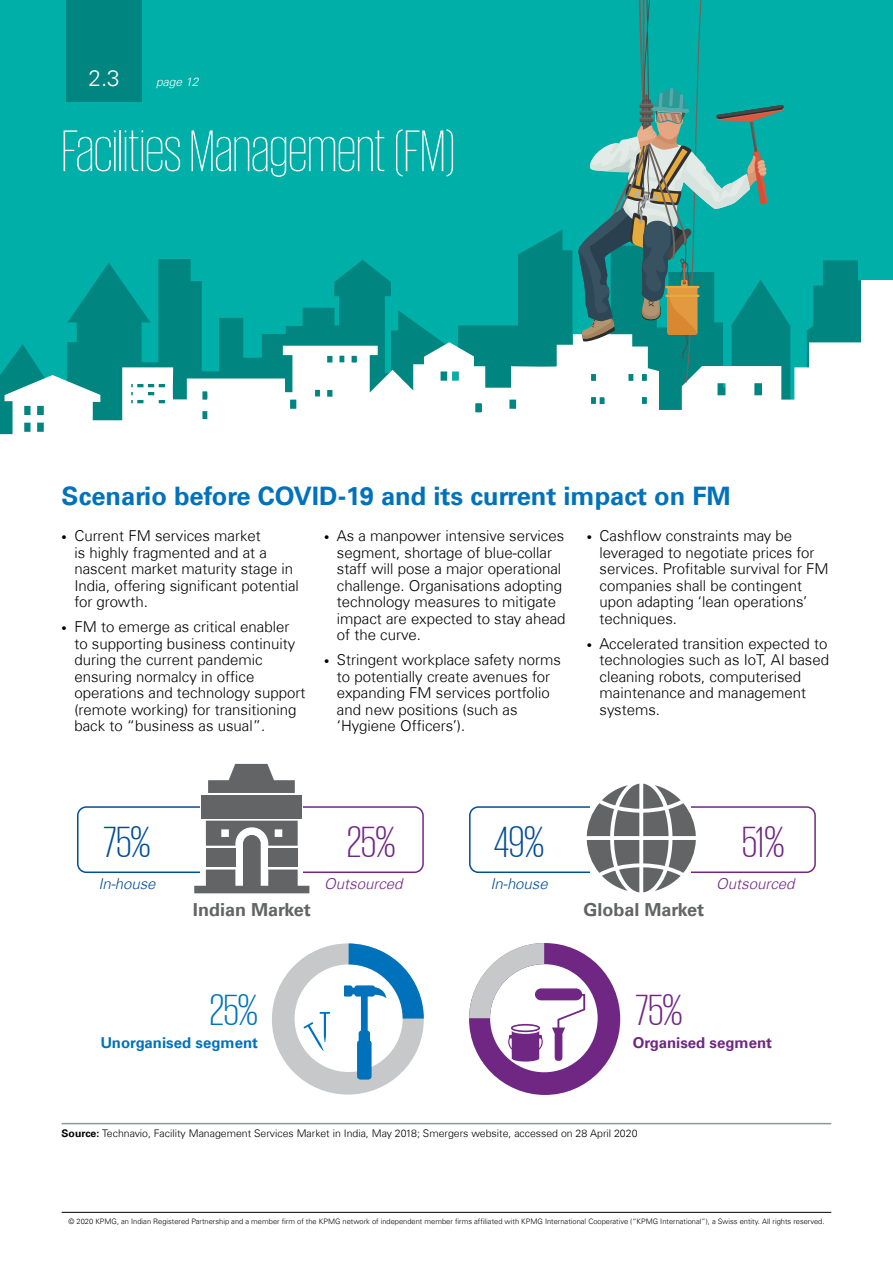
<style>
.page{position:relative;width:893px;height:1263px;background:#fff}
.page>*{position:absolute;margin:0;border:0;box-sizing:border-box;transform-origin:0 0}
.t1{font:200 60px "KPMG";color:#fff}
.t2{font:300 45px "KPMG";color:#702784}
.t3{font:300 45px "KPMG";color:#004e98}
.t4{font:300 45px "KPMG";color:#0072bc}
.t5{font:700 25.5px "Universfor KPMG";color:#0072bc}
.t6{font:300 22.5px "Universfor KPMG";color:#fff}
.t7{font:700 18px "Universfor KPMG";color:#636466}
.t8{font:300 15px/16.5px "Universfor KPMG";color:#000}
.t9{font:italic 300 15px "Universfor KPMG";color:#702784}
.t10{font:700 15px "Universfor KPMG";color:#0072bc}
.t11{font:italic 300 15px "Universfor KPMG";letter-spacing:-.005em;color:#004e98}
.t12{font:700 15px "Universfor KPMG";color:#702784}
.t13{font:italic 300 12px "Universfor KPMG";color:#fff}
.t14{font:300 10.5px "Universfor KPMG";color:#000}
.t15{font:300 7.5px "Universfor KPMG";color:#000}
.s1{font-size:10.5px}
.s2{font-weight:700}
</style>
<div class="page">
<div style="left:77px;top:806px;width:137px;height:67px;border:2px solid #004e98;border-radius:9px"></div>
<div style="left:469px;top:806px;width:137px;height:67px;border:2px solid #004e98;border-radius:9px"></div>
<div style="left:287px;top:806px;width:137px;height:67px;border:2px solid #702784;border-radius:9px"></div>
<div style="left:679px;top:806px;width:137px;height:67px;border:2px solid #702784;border-radius:9px"></div>
<div style="left:0;top:0;width:893px;height:515px;background:#00afa8"></div>
<hr style="left:62px;top:1212px;width:769px;height:1px;background:#000">
<svg style="left:68px;top:230px;width:825px;height:104px"></svg>
<svg style="left:0;top:334px;width:861px;height:181px;background:#d1eae9"></svg>
<div style="left:67px;top:0;width:75px;height:101px;background:#008580"></div>
<div style="left:0;top:221px;width:276px;height:38px;background:#00afa8"></div>
<hr style="left:62px;top:1123px;width:769px;height:1px;background:#939598">
<div style="left:861px;top:281px;width:32px;height:573px;background:#fff"></div>
<svg style="left:577px;top:0;width:207px;height:382px"></svg>
<hr style="left:665px;top:286px;width:34px;height:2px;background:#e6ab3d">
<hr style="left:665px;top:295px;width:34px;height:2px;background:#e6ab3d">
<hr style="left:683px;top:263px;width:2px;height:20px;background:#db5940">
<div style="left:200px;top:803px;width:103px;height:75px;background:linear-gradient(to right,#fff,#fff)"></div>
<svg style="left:208px;top:764px;width:87px;height:29px"></svg>
<div style="left:202px;top:795px;width:100px;height:23px;background:#636466"></div>
<svg style="left:194px;top:821px;width:115px;height:72px"></svg>
<svg style="left:587px;top:784px;width:109px;height:108px"></svg>
<svg style="left:272px;top:943px;width:152px;height:151px"></svg>
<svg style="left:469px;top:943px;width:151px;height:152px"></svg>
<h3 class="t6" style="left:89px;top:64px;width:33px">2.3</h3>
<p class="t13" style="left:156px;top:75px;width:44px">page 12</p>
<h1 class="t1" style="left:62px;top:122px;width:395px">Facilities Management (FM)</h1>
<h3 class="t5" style="left:62px;top:481px;width:671px">Scenario before COVID-19 and its current impact on FM</h3>
<p class="t8" style="left:74px;top:527px;width:226px;text-indent:-13px"><span class="s1">•</span> Current FM services market<br>is highly fragmented and at a nascent market maturity stage in<br>India, offering significant potential for growth.</p>
<p class="t8" style="left:74px;top:618px;width:232px;text-indent:-13px"><span class="s1">•</span> FM to emerge as critical enabler to supporting business continuity during the current pandemic ensuring normalcy in office operations and technology support (remote working) for transitioning back to “business as usual”.</p>
<p class="t8" style="left:337px;top:527px;width:230px;text-indent:-13px"><span class="s1">•</span> As a manpower intensive services segment, shortage of blue-collar staff will pose a major operational challenge. Organisations adopting technology measures to mitigate impact are expected to stay ahead of the curve.</p>
<p class="t8" style="left:337px;top:651px;width:226px;text-indent:-13px"><span class="s1">•</span> Stringent workplace safety norms to potentially create avenues for expanding FM services portfolio and new positions (such as ‘Hygiene Officers’).</p>
<p class="t8" style="left:599px;top:527px;width:231px;text-indent:-13px"><span class="s1">•</span> Cashflow constraints may be leveraged to negotiate prices for services. Profitable survival for FM companies shall be contingent upon adapting ‘lean operations’ techniques.</p>
<p class="t8" style="left:599px;top:635px;width:231px;text-indent:-13px"><span class="s1">•</span> Accelerated transition expected to technologies such as IoT, AI based cleaning robots, computerised maintenance and management systems.</p>
<h2 class="t3" style="left:104px;top:820px;width:48px">75%</h2>
<h2 class="t2" style="left:347px;top:820px;width:50px">25%</h2>
<h2 class="t3" style="left:494px;top:820px;width:52px">49%</h2>
<h2 class="t2" style="left:742px;top:820px;width:44px">51%</h2>
<p class="t11" style="left:98px;top:874px;width:59px">In-house</p>
<p class="t9" style="left:324px;top:874px;width:80px">Outsourced</p>
<p class="t11" style="left:490px;top:874px;width:59px">In-house</p>
<p class="t9" style="left:716px;top:874px;width:80px">Outsourced</p>
<p class="t7" style="left:193px;top:899px;width:120px">Indian Market</p>
<p class="t7" style="left:583px;top:899px;width:122px">Global Market</p>
<h2 class="t4" style="left:210px;top:988px;width:50px">25%</h2>
<p class="t10" style="left:101px;top:1033px;width:159px">Unorganised segment</p>
<h2 class="t2" style="left:636px;top:988px;width:48px">75%</h2>
<p class="t12" style="left:633px;top:1033px;width:141px">Organised segment</p>
<p class="t14" style="left:62px;top:1127px;width:577px"><span class="s2">Source:</span> Technavio, Facility Management Services Market in India, May 2018; Smergers website, accessed on 28 April 2020</p>
<p class="t15" style="left:69px;top:1216px;width:757px">© 2020 KPMG, an Indian Registered Partnership and a member firm of the KPMG network of independent member firms affiliated with KPMG International Cooperative (“KPMG International”), a Swiss entity. All rights reserved.</p>
</div>
